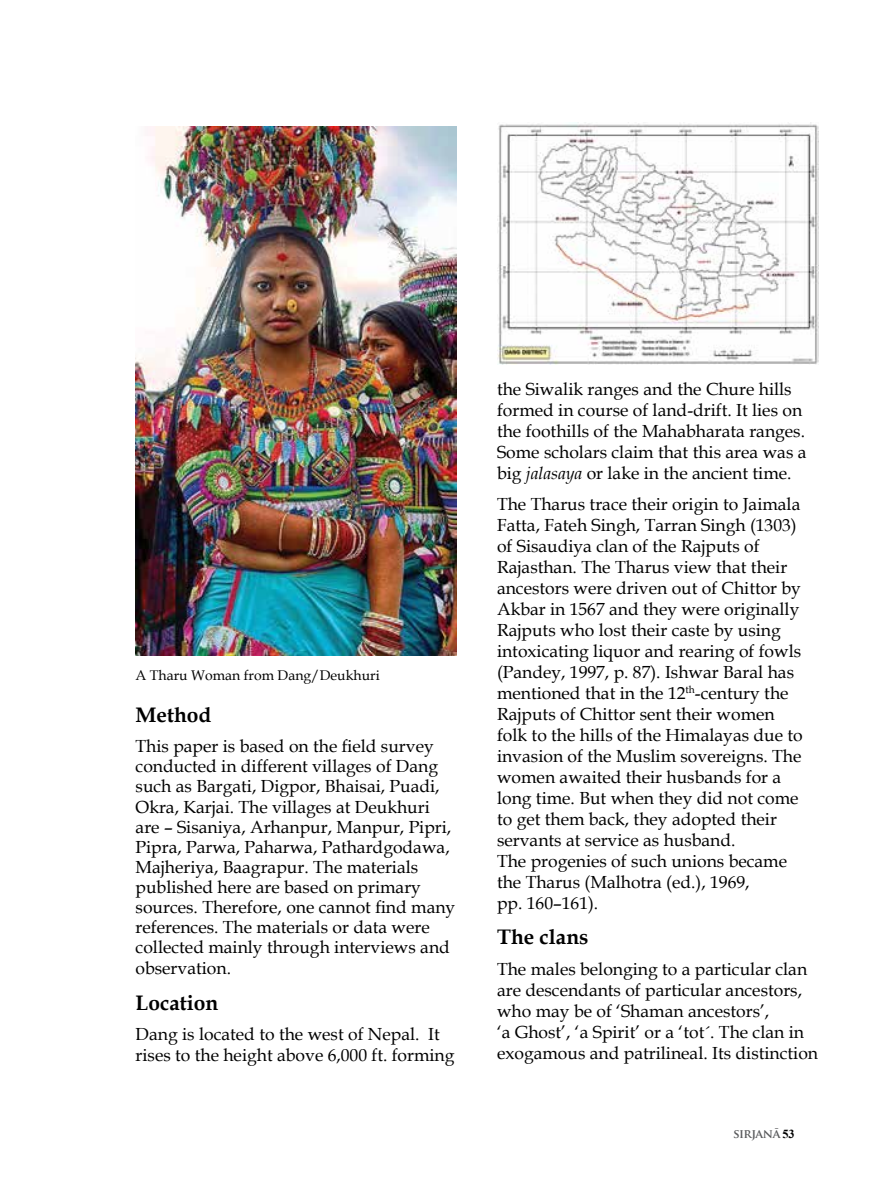
<style>
.page{position:relative;width:882px;height:1197px;background:#fff}
.page>*{position:absolute;margin:0;border:0;box-sizing:border-box;transform-origin:0 0}
.t1{font:700 21px "Book Antiqua";color:#000}
.t2{font:17.5px/21px "Book Antiqua";color:#000}
.t3{font:14px "Book Antiqua";color:#000}
.t4{font:700 12.25px "Trajan Pro";letter-spacing:-.04em;color:#58595b}
.s1{font-style:italic}
.s2{font-family:"Times New Roman";color:#000}
</style>
<div class="page">
<img style="left:497px;top:122px;width:322px;height:242px">
<img style="left:136px;top:126px;width:321px;height:530px">
<p class="t3" style="left:136px;top:665px;width:246px">A Tharu Woman from Dang/Deukhuri</p>
<p class="t1" style="left:136px;top:701px;width:77px">Method</p>
<p class="t2" style="left:136px;top:736px;width:321px;line-height:20.1px">This paper is based on the field survey conducted in different villages of Dang such as Bargati, Digpor, Bhaisai, Puadi, Okra, Karjai. The villages at Deukhuri are – Sisaniya, Arhanpur, Manpur, Pipri, Pipra, Parwa, Paharwa, Pathardgodawa, Majheriya, Baagrapur. The materials published here are based on primary sources. Therefore, one cannot find many references. The materials or data were collected mainly through interviews and observation.</p>
<p class="t1" style="left:136px;top:988px;width:84px">Location</p>
<p class="t2" style="left:136px;top:1024px;width:320px">Dang is located to the west of Nepal. It rises to the height above 6,000 ft. forming</p>
<p class="t2" style="left:497px;top:378px;width:311px">the Siwalik ranges and the Chure hills formed in course of land-drift. It lies on the foothills of the Mahabharata ranges.<br>Some scholars claim that this area was a big <span class="s1">jalasaya</span> or lake in the ancient time.</p>
<p class="t2" style="left:497px;top:493px;width:307px">The Tharus trace their origin to Jaimala Fatta, Fateh Singh, Tarran Singh (1303) of Sisaudiya clan of the Rajputs of Rajasthan. The Tharus view that their ancestors were driven out of Chittor by Akbar in 1567 and they were originally Rajputs who lost their caste by using intoxicating liquor and rearing of fowls (Pandey, 1997, p. 87). Ishwar Baral has mentioned that in the 12<sup>th</sup>-century the Rajputs of Chittor sent their women folk to the hills of the Himalayas due to invasion of the Muslim sovereigns. The women awaited their husbands for a long time. But when they did not come to get them back, they adopted their servants at service as husband.<br>The progenies of such unions became the Tharus (Malhotra (ed.), 1969,<br>pp. 160–161).</p>
<p class="t1" style="left:497px;top:922px;width:93px">The clans</p>
<p class="t2" style="left:497px;top:958px;width:323px">The males belonging to a particular clan are descendants of particular ancestors, who may be of ‘Shaman ancestors’,<br>‘a Ghost’, ‘a Spirit’ or a ‘tot´. The clan in exogamous and patrilineal. Its distinction</p>
<p class="t4" style="left:733px;top:1126px;width:63px">SIRJANĀ <span class="s2">53</span></p>
</div>
